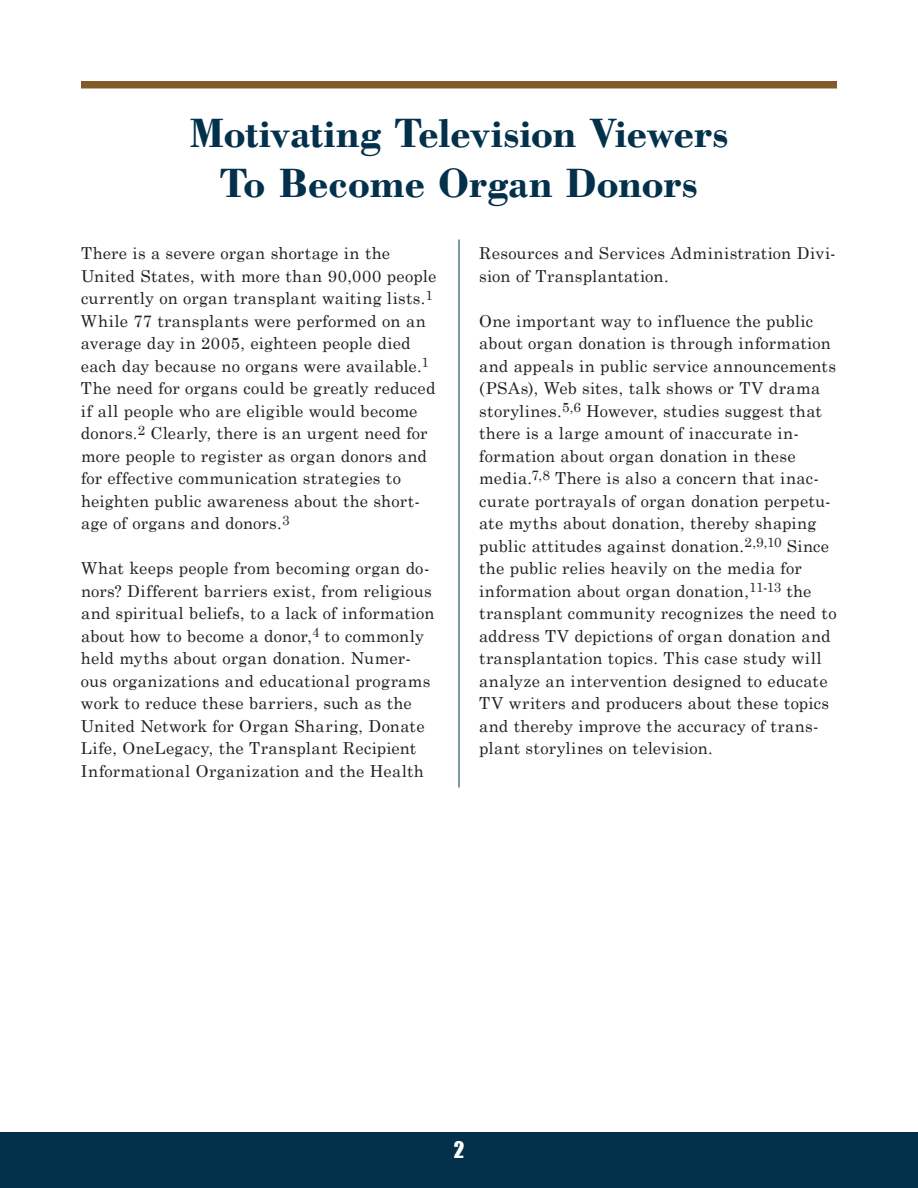
<style>
.page{position:relative;width:918px;height:1188px;background:#fff}
.page>*{position:absolute;margin:0;border:0;box-sizing:border-box;transform-origin:0 0}
.t1{font:700 42px/50.4px "Bodoni";letter-spacing:-.005em;color:#03314b;text-align:center}
.t2{font:21px "Impact";color:#fff}
.t3{font:16.5px/22.5px "Century Schoolbook";letter-spacing:.015em;color:#231f20}
</style>
<div class="page">
<div style="left:0;top:1133px;width:918px;height:55px;background:#03314b"></div>
<div style="left:81px;top:81px;width:756px;height:7px;background:#815a28"></div>
<hr style="left:459px;top:240px;width:1px;height:547px;background:#03314b">
<h1 class="t1" style="left:189px;top:109px;width:541px">Motivating Television Viewers<br>To Become Organ Donors</h1>
<p class="t3" style="left:81px;top:241px;width:357px">There is a severe organ shortage in the United States, with more than 90,000 people currently on organ transplant waiting lists.<sup>1<br></sup>While 77 transplants were performed on an average day in 2005, eighteen people died each day because no organs were available.<sup>1<br></sup>The need for organs could be greatly reduced if all people who are eligible would become donors.<sup>2</sup> Clearly, there is an urgent need for more people to register as organ donors and for effective communication strategies to heighten public awareness about the short&shy;age of organs and donors.<sup>3</sup></p>
<p class="t3" style="left:81px;top:556px;width:355px">What keeps people from becoming organ do&shy;nors? Different barriers exist, from religious and spiritual beliefs, to a lack of information about how to become a donor,<sup>4</sup> to commonly held myths about organ donation. Numer&shy;ous organizations and educational programs work to reduce these barriers, such as the United Network for Organ Sharing, Donate Life, OneLegacy, the Transplant Recipient Informational Organization and the Health</p>
<p class="t3" style="left:479px;top:241px;width:358px">Resources and Services Administration Divi&shy;sion of Transplantation.</p>
<p class="t3" style="left:479px;top:308px;width:359px">One important way to influence the public about organ donation is through information and appeals in public service announcements (PSAs), Web sites, talk shows or TV drama storylines.<sup>5,6</sup> However, studies suggest that there is a large amount of inaccurate in&shy;formation about organ donation in these media.<sup>7,8</sup> There is also a concern that inac&shy;curate portrayals of organ donation perpetu&shy;ate myths about donation, thereby shaping public attitudes against donation.<sup>2,9,10</sup> Since the public relies heavily on the media for information about organ donation,<sup>11-13</sup> the transplant community recognizes the need to address TV depictions of organ donation and transplantation topics. This case study will analyze an intervention designed to educate TV writers and producers about these topics and thereby improve the accuracy of trans&shy;plant storylines on television.</p>
<p class="t2" style="left:454px;top:1134px;width:12px">2</p>
</div>
